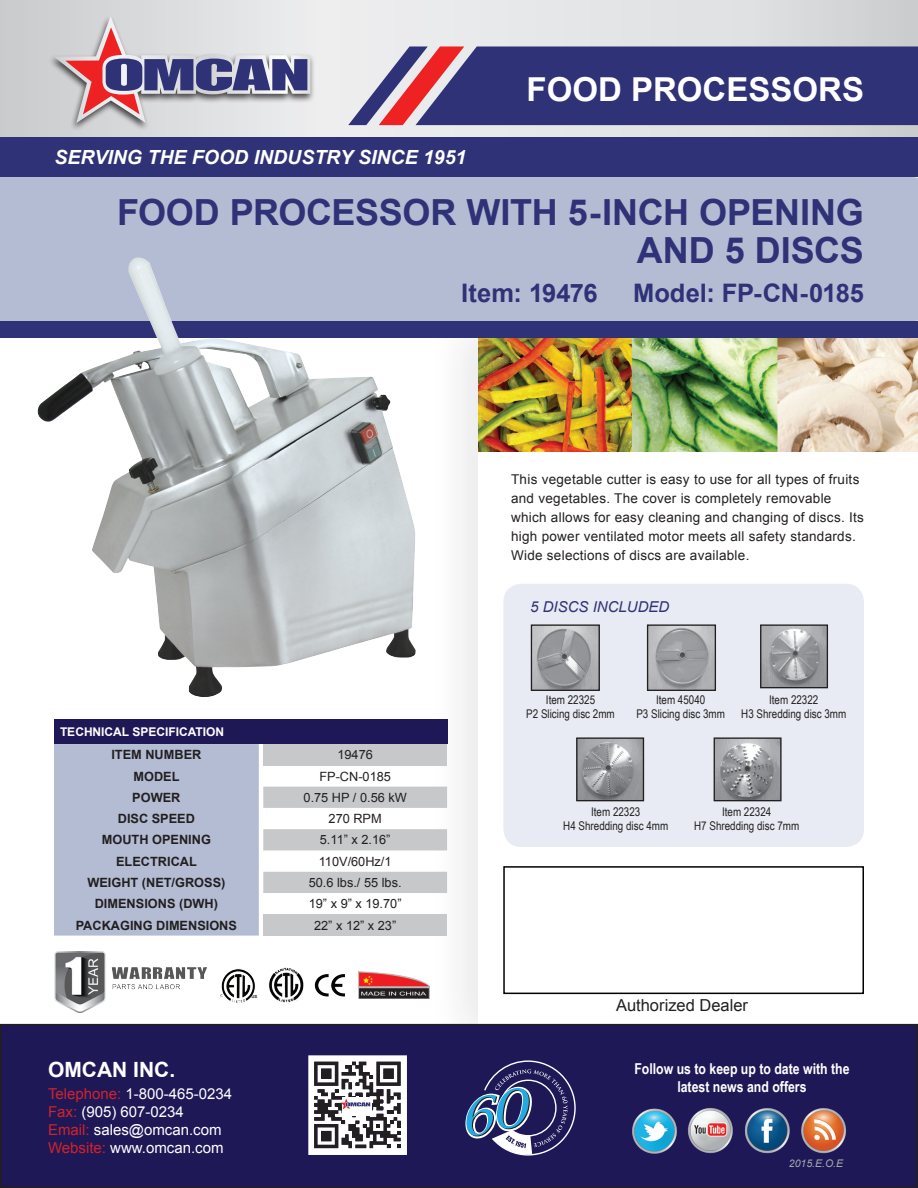
<style>
.page{position:relative;width:918px;height:1188px;background:#fff}
.page>*{position:absolute;margin:0;border:0;box-sizing:border-box;transform-origin:0 0}
.t1{font:700 36px/38.4px "Arial";letter-spacing:-.005em;color:#2f3276;text-align:right}
.t2{font:700 33px "Arial";color:#fff}
.t3{font:700 25.5px "Arial";letter-spacing:-.005em;color:#2f3276}
.t4{font:700 21px "Arial";color:#fff}
.t5{font:italic 700 19.5px "Arial";color:#fff}
.t6{font:16.5px "Arial";color:#231f20}
.t7{font:15px/18px "Arial";color:#fff}
.t8{font:700 15px/18px "Arial Narrow";color:#fff;text-align:center}
.t9{font:italic 15px "Arial";color:#2f3276}
.t10{font:13.5px/19.2px "Arial";letter-spacing:.02em;color:#231f20}
.t11{font:700 12.75px "Arial";color:#231f20}
.t12{font:12.75px "Arial";color:#231f20}
.t13{font:12px/14.4px "Arial Narrow";color:#231f20;text-align:center}
.t14{font:700 12px "Arial";color:#fff}
.t15{font:italic 10.5px "Arial";color:#a8a9ad}
.t16{font:700 4.2px "Arial";color:#231f20}
.s1{color:#d1232a}
</style>
<div class="page">
<div style="left:426px;top:294px;width:492px;height:773px;background:#f8f7f8"></div>
<div style="left:478px;top:331px;width:440px;height:697px;background:#fff"></div>
<img style="left:478px;top:338px;width:440px;height:113px">
<div style="left:503px;top:584px;width:361px;height:263px;background:#e8ebf3;border-radius:18px"></div>
<div style="left:0;top:176px;width:918px;height:145px;background:#b4bcd4"></div>
<div style="left:0;top:321px;width:918px;height:17px;background:#2f3276"></div>
<svg style="left:0;top:0;width:918px;height:137px;background:#dedfe1"></svg>
<div style="left:0;top:137px;width:918px;height:39px;background:#2f3276"></div>
<svg style="left:348px;top:46px;width:570px;height:79px;background:#4a447e"></svg>
<div style="left:48px;top:14px;width:268px;height:117px;background:#231f20;opacity:.8"></div>
<svg style="left:54px;top:16px;width:256px;height:107px;background:#b9aebc"></svg>
<img style="left:55px;top:951px;width:152px;height:61px">
<img style="left:38px;top:258px;width:378px;height:439px">
<img style="left:762px;top:626px;width:64px;height:60px">
<div style="left:760px;top:624px;width:68px;height:64px;border:1px solid #231f20"></div>
<img style="left:578px;top:739px;width:64px;height:60px">
<div style="left:576px;top:737px;width:68px;height:64px;border:1px solid #231f20"></div>
<img style="left:716px;top:739px;width:64px;height:60px">
<div style="left:714px;top:737px;width:68px;height:64px;border:1px solid #231f20"></div>
<img style="left:533px;top:626px;width:65px;height:63px">
<div style="left:531px;top:624px;width:69px;height:67px;border:1px solid #231f20"></div>
<img style="left:649px;top:626px;width:65px;height:63px">
<div style="left:647px;top:624px;width:69px;height:67px;border:1px solid #231f20"></div>
<div style="left:54px;top:719px;width:393px;height:25px;background:#1f1857"></div>
<svg style="left:54px;top:744px;width:393px;height:192px"></svg>
<div style="left:263px;top:914px;width:184px;height:22px;background:#c7c8ca"></div>
<img style="left:269px;top:967px;width:35px;height:36px">
<img style="left:315px;top:974px;width:31px;height:23px">
<img style="left:220px;top:969px;width:35px;height:34px">
<img style="left:358px;top:971px;width:72px;height:27px">
<div style="left:503px;top:866px;width:361px;height:128px;border:2px solid #000"></div>
<div style="left:1px;top:1025px;width:916px;height:162px;background:#1f1857"></div>
<div style="left:0;top:1024px;width:918px;height:164px;border:2px solid #231f20"></div>
<img style="left:632px;top:1108px;width:214px;height:46px">
<svg style="left:465px;top:1060px;width:111px;height:96px"></svg>
<svg style="left:308px;top:1055px;width:98px;height:100px;background:#a9a7aa"></svg>
<h3 class="t5" style="left:54px;top:144px;width:414px">SERVING THE FOOD INDUSTRY SINCE 1951</h3>
<h2 class="t2" style="left:527px;top:66px;width:339px">FOOD PROCESSORS</h2>
<h1 class="t1" style="left:117px;top:193px;width:748px">FOOD PROCESSOR WITH 5-INCH OPENING<br>AND 5 DISCS</h1>
<h3 class="t3" style="left:461px;top:275px;width:138px">Item: 19476</h3>
<h3 class="t3" style="left:633px;top:275px;width:232px">Model: FP-CN-0185</h3>
<p class="t10" style="left:511px;top:469px;width:354px">This vegetable cutter is easy to use for all types of fruits and vegetables. The cover is completely removable which allows for easy cleaning and changing of discs. Its high power ventilated motor meets all safety standards.<br>Wide selections of discs are available.</p>
<p class="t14" style="left:60px;top:723px;width:166px">TECHNICAL SPECIFICATION</p>
<p class="t11" style="left:111px;top:746px;width:91px">ITEM NUMBER</p>
<p class="t12" style="left:337px;top:746px;width:37px">19476</p>
<p class="t11" style="left:133px;top:767px;width:48px">MODEL</p>
<p class="t12" style="left:319px;top:767px;width:73px">FP-CN-0185</p>
<p class="t11" style="left:132px;top:788px;width:50px">POWER</p>
<p class="t12" style="left:304px;top:789px;width:105px">0.75 HP / 0.56 kW</p>
<p class="t11" style="left:118px;top:810px;width:79px">DISC SPEED</p>
<p class="t12" style="left:329px;top:810px;width:55px">270 RPM</p>
<p class="t11" style="left:102px;top:831px;width:111px">MOUTH OPENING</p>
<p class="t12" style="left:320px;top:831px;width:72px">5.11” x 2.16”</p>
<p class="t11" style="left:116px;top:852px;width:82px">ELECTRICAL</p>
<p class="t12" style="left:319px;top:852px;width:74px">110V/60Hz/1</p>
<p class="t11" style="left:87px;top:874px;width:140px">WEIGHT (NET/GROSS)</p>
<p class="t12" style="left:309px;top:874px;width:94px">50.6 lbs./ 55 lbs.</p>
<p class="t11" style="left:95px;top:895px;width:125px">DIMENSIONS (DWH)</p>
<p class="t12" style="left:309px;top:895px;width:94px">19” x 9” x 19.70”</p>
<p class="t11" style="left:76px;top:916px;width:163px">PACKAGING DIMENSIONS</p>
<p class="t12" style="left:314px;top:916px;width:84px">22” x 12” x 23”</p>
<p class="t16" style="left:251px;top:994px;width:7px">US</p>
<p class="t9" style="left:530px;top:597px;width:141px">5 DISCS INCLUDED</p>
<p class="t13" style="left:526px;top:692px;width:90px">Item 22325<br>P2 Slicing disc 2mm</p>
<p class="t13" style="left:636px;top:692px;width:90px">Item 45040<br>P3 Slicing disc 3mm</p>
<p class="t13" style="left:741px;top:692px;width:106px">Item 22322<br>H3 Shredding disc 3mm</p>
<p class="t13" style="left:563px;top:804px;width:106px">Item 22323<br>H4 Shredding disc 4mm</p>
<p class="t13" style="left:694px;top:804px;width:106px">Item 22324<br>H7 Shredding disc 7mm</p>
<p class="t6" style="left:616px;top:994px;width:133px">Authorized Dealer</p>
<h3 class="t4" style="left:48px;top:1042px;width:129px">OMCAN INC.</h3>
<p class="t7" style="left:48px;top:1085px;width:186px"><span class="s1">Telephone:</span> 1-800-465-0234<br><span class="s1">Fax:</span> (905) 607-0234<br><span class="s1">Email:</span> sales@omcan.com<br><span class="s1">Website:</span> www.omcan.com</p>
<h3 class="t4" style="left:48px;top:1055px;width:129px">OMCAN INC.</h3>
<p class="t8" style="left:634px;top:1059px;width:217px">Follow us to keep up to date with the latest news and offers</p>
<p class="t15" style="left:789px;top:1157px;width:56px">2015.E.O.E</p>
</div>
